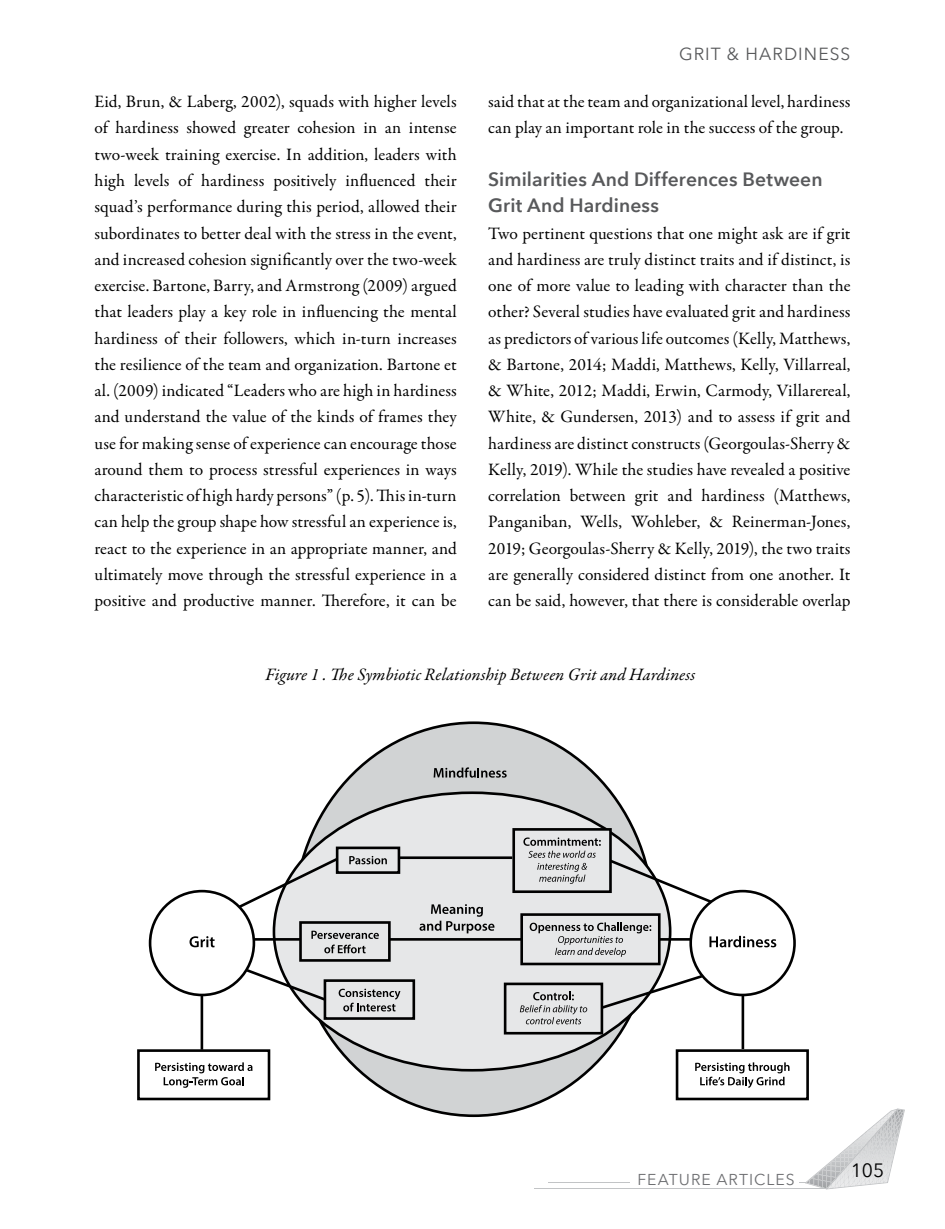
<style>
.page{position:relative;width:945px;height:1229px;background:#fff}
.page>*{position:absolute;margin:0;border:0;box-sizing:border-box;transform-origin:0 0}
.t1{font:600 19.25px/26.2px "Avenir Next";letter-spacing:.005em;color:#58595b}
.t2{font:19.25px "Avenir Next";color:#000}
.t3{font:17.5px/26.2px "Garamond Premr Pro";color:#000;text-align:justify}
.t4{font:italic 17.5px "Garamond Premr Pro";letter-spacing:.005em;color:#000}
.t5{font:17.5px "Avenir Next";letter-spacing:.06em;color:#58595b}
.t6{font:15.75px "Avenir Next";letter-spacing:.065em;color:#6d6e71}
</style>
<div class="page">
<svg style="left:805px;top:1108px;width:100px;height:81px"></svg>
<hr style="left:535px;top:1188px;width:292px;height:1px;background:#bcbec0">
<hr style="left:548px;top:1182px;width:258px;height:1px;background:#bcbec0">
<div style="left:630px;top:1169px;width:169px;height:17px;background:#fff"></div>
<div style="left:294px;top:722px;width:359px;height:393px;background:#d1d3d4;border-radius:50%"></div>
<svg style="left:710px;top:935px;width:66px;height:12px"></svg>
<div style="left:689px;top:889px;width:107px;height:107px;border:3px solid #000;border-radius:50%"></div>
<svg style="left:434px;top:767px;width:73px;height:10px"></svg>
<svg style="left:155px;top:1062px;width:98px;height:25px"></svg>
<div style="left:137px;top:1049px;width:133px;height:51px;border:3px solid #000"></div>
<svg style="left:695px;top:1062px;width:95px;height:25px"></svg>
<div style="left:676px;top:1049px;width:133px;height:51px;border:3px solid #000"></div>
<div style="left:274px;top:792px;width:396px;height:278px;background:#e6e7e8;border-radius:50%"></div>
<svg style="left:349px;top:856px;width:38px;height:8px"></svg>
<div style="left:336px;top:846px;width:64px;height:28px;border:3px solid #000"></div>
<svg style="left:339px;top:988px;width:61px;height:23px"></svg>
<div style="left:324px;top:979px;width:91px;height:40px;border:3px solid #000"></div>
<svg style="left:520px;top:991px;width:67px;height:33px"></svg>
<div style="left:504px;top:982px;width:99px;height:52px;border:3px solid #000"></div>
<hr style="left:255px;top:938px;width:435px;height:2px;background:#000">
<div style="left:522px;top:914px;width:137px;height:50px;background:#e6e7e8"></div>
<div style="left:520px;top:913px;width:141px;height:52px;border:3px solid #000"></div>
<svg style="left:530px;top:922px;width:121px;height:34px"></svg>
<hr style="left:201px;top:995px;width:2px;height:54px;background:#000">
<div style="left:301px;top:922px;width:88px;height:38px;background:#e6e7e8"></div>
<div style="left:299px;top:921px;width:92px;height:40px;border:3px solid #000"></div>
<svg style="left:311px;top:930px;width:68px;height:23px"></svg>
<svg style="left:235px;top:855px;width:106px;height:55px"></svg>
<svg style="left:244px;top:967px;width:84px;height:36px"></svg>
<svg style="left:599px;top:973px;width:106px;height:37px"></svg>
<svg style="left:612px;top:857px;width:103px;height:48px"></svg>
<hr style="left:742px;top:995px;width:2px;height:54px;background:#000">
<div style="left:150px;top:891px;width:104px;height:104px;background:#fff;border-radius:50%"></div>
<div style="left:149px;top:889px;width:106px;height:107px;border:3px solid #000;border-radius:50%"></div>
<svg style="left:190px;top:936px;width:25px;height:11px"></svg>
<svg style="left:420px;top:904px;width:74px;height:29px"></svg>
<hr style="left:399px;top:856px;width:113px;height:3px;background:#000">
<div style="left:512px;top:828px;width:100px;height:65px;border:3px solid #000"></div>
<svg style="left:523px;top:837px;width:78px;height:20px"></svg>
<svg style="left:537px;top:863px;width:50px;height:20px"></svg>
<p class="t5" style="left:679px;top:39px;width:173px">GRIT &amp; HARDINESS</p>
<p class="t3" style="left:94px;top:89px;width:364px">Eid, Brun, &amp; Laberg, 2002), squads with higher levels of hardiness showed greater cohesion in an intense two-week training exercise. In addition, leaders with high levels of hardiness positively influenced their squad’s performance during this period, allowed their subordinates to better deal with the stress in the event, and increased cohesion significantly over the two-week exercise. Bartone, Barry, and Armstrong (2009) argued that leaders play a key role in influencing the mental hardiness of their followers, which in-turn increases the resilience of the team and organization. Bartone et al. (2009) indicated “Leaders who are high in hardiness and understand the value of the kinds of frames they use for making sense of experience can encourage those around them to process stressful experiences in ways characteristic of high hardy persons” (p. 5). This in-turn can help the group shape how stressful an experience is, react to the experience in an appropriate manner, and ultimately move through the stressful experience in a positive and productive manner. Therefore, it can be</p>
<p class="t3" style="left:488px;top:89px;width:364px">said that at the team and organizational level, hardiness can play an important role in the success of the group.</p>
<p class="t1" style="left:488px;top:166px;width:336px">Similarities And Differences Between<br>Grit And Hardiness</p>
<p class="t3" style="left:488px;top:220px;width:364px">Two pertinent questions that one might ask are if grit and hardiness are truly distinct traits and if distinct, is one of more value to leading with character than the other? Several studies have evaluated grit and hardiness as predictors of various life outcomes (Kelly, Matthews, &amp; Bartone, 2014; Maddi, Matthews, Kelly, Villarreal, &amp; White, 2012; Maddi, Erwin, Carmody, Villarereal, White, &amp; Gundersen, 2013) and to assess if grit and hardiness are distinct constructs (Georgoulas-Sherry &amp; Kelly, 2019). While the studies have revealed a positive correlation between grit and hardiness (Matthews, Panganiban, Wells, Wohleber, &amp; Reinerman-Jones, 2019; Georgoulas-Sherry &amp; Kelly, 2019), the two traits are generally considered distinct from one another. It can be said, however, that there is considerable overlap</p>
<p class="t4" style="left:265px;top:663px;width:431px">Figure 1 . The Symbiotic Relationship Between Grit and Hardiness</p>
<p class="t6" style="left:637px;top:1165px;width:159px">FEATURE ARTICLES</p>
<p class="t2" style="left:851px;top:1154px;width:35px">105</p>
</div>
